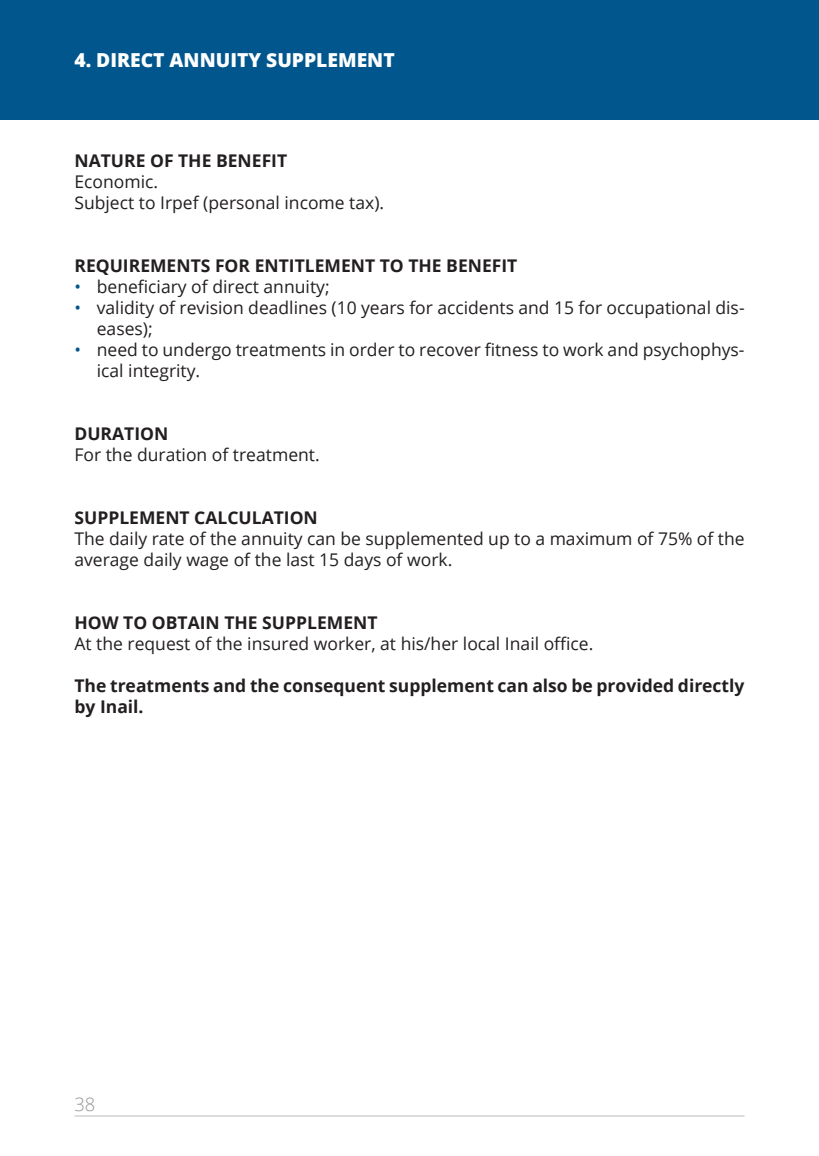
<style>
.page{position:relative;width:819px;height:1156px;background:#fff}
.page>*{position:absolute;margin:0;border:0;box-sizing:border-box;transform-origin:0 0}
.t1{font:800 19.25px "Open Sans";color:#fff}
.t2{font:300 18.38px "Open Sans";color:#939598}
.t3{font:17.5px/21px "Open Sans";color:#231f20}
.t4{font:700 17.5px/21px "Open Sans";color:#231f20}
.s1{color:#01568d}
</style>
<div class="page">
<hr style="left:74px;top:1116px;width:670px;height:1px;background:#bcbdc0">
<div style="left:0;top:0;width:819px;height:119px;background:#01568d"></div>
<p class="t1" style="left:74px;top:46px;width:322px">4. DIRECT ANNUITY SUPPLEMENT</p>
<p class="t4" style="left:74px;top:150px;width:214px">NATURE OF THE BENEFIT</p>
<p class="t3" style="left:74px;top:171px;width:311px">Economic.<br>Subject to Irpef (personal income tax).</p>
<p class="t4" style="left:74px;top:255px;width:444px">REQUIREMENTS FOR ENTITLEMENT TO THE BENEFIT</p>
<p class="t3" style="left:74px;top:276px;width:257px"><span class="s1">•</span> beneficiary of direct annuity;</p>
<p class="t3" style="left:97px;top:297px;width:649px;text-indent:-22px"><span class="s1">•</span> validity of revision deadlines (10 years for accidents and 15 for occupational dis&shy;eases);</p>
<p class="t3" style="left:97px;top:339px;width:649px;text-indent:-22px"><span class="s1">•</span> need to undergo treatments in order to recover fitness to work and psychophys&shy;ical integrity.</p>
<p class="t4" style="left:74px;top:423px;width:95px">DURATION</p>
<p class="t3" style="left:74px;top:444px;width:247px">For the duration of treatment.</p>
<p class="t4" style="left:74px;top:507px;width:245px">SUPPLEMENT CALCULATION</p>
<p class="t3" style="left:74px;top:528px;width:671px">The daily rate of the annuity can be supplemented up to a maximum of 75% of the average daily wage of the last 15 days of work.</p>
<p class="t4" style="left:74px;top:612px;width:304px">HOW TO OBTAIN THE SUPPLEMENT</p>
<p class="t3" style="left:74px;top:633px;width:520px">At the request of the insured worker, at his/her local Inail office.</p>
<p class="t4" style="left:74px;top:675px;width:671px">The treatments and the consequent supplement can also be provided directly by Inail.</p>
<p class="t2" style="left:74px;top:1091px;width:22px">38</p>
</div>
